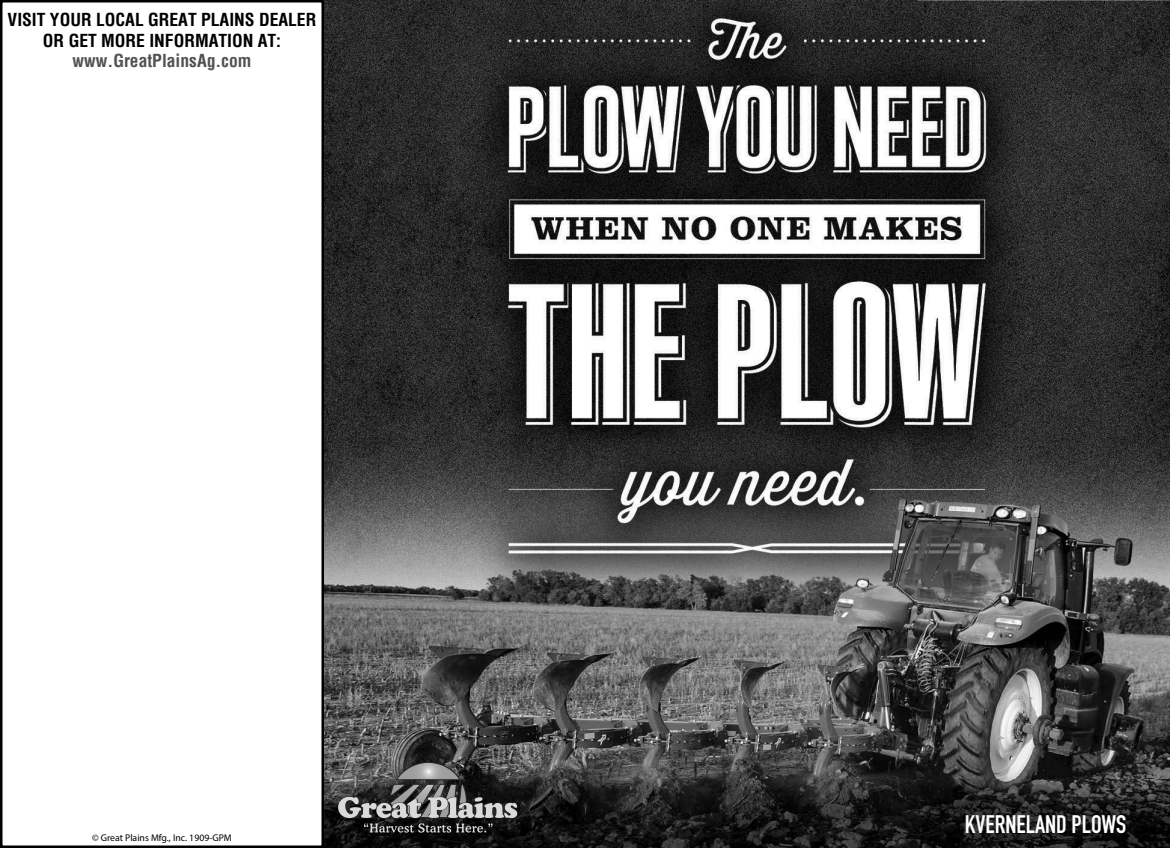
<style>
.page{position:relative;width:1170px;height:848px;background:#fff}
.page>*{position:absolute;margin:0;border:0;box-sizing:border-box;transform-origin:0 0}
.t1{font:700 25px "DIN Condensed";color:#fff}
.t2{font:700 condensed 17.5px/21px "Helvetica";color:#000;text-align:center}
.t3{font:700 condensed 17.5px "Helvetica";color:#515151}
.t4{font:9.75px "Myriad Pro";color:#000}
</style>
<div class="page">
<img style="left:324px;top:0;width:846px;height:779px">
<div style="left:0;top:0;width:324px;height:847px;border:2px solid #000"></div>
<img style="left:324px;top:779px;width:846px;height:68px">
<svg style="left:338px;top:761px;width:181px;height:71px;background:#575757"></svg>
<p class="t2" style="left:8px;top:9px;width:310px">VISIT YOUR LOCAL GREAT PLAINS DEALER<br>OR GET MORE INFORMATION AT:</p>
<p class="t3" style="left:73px;top:49px;width:180px">www.GreatPlainsAg.com</p>
<p class="t4" style="left:92px;top:831px;width:141px">© Great Plains Mfg., Inc. 1909-GPM</p>
<h1 class="t1" style="left:965px;top:807px;width:163px">KVERNELAND PLOWS</h1>
</div>
